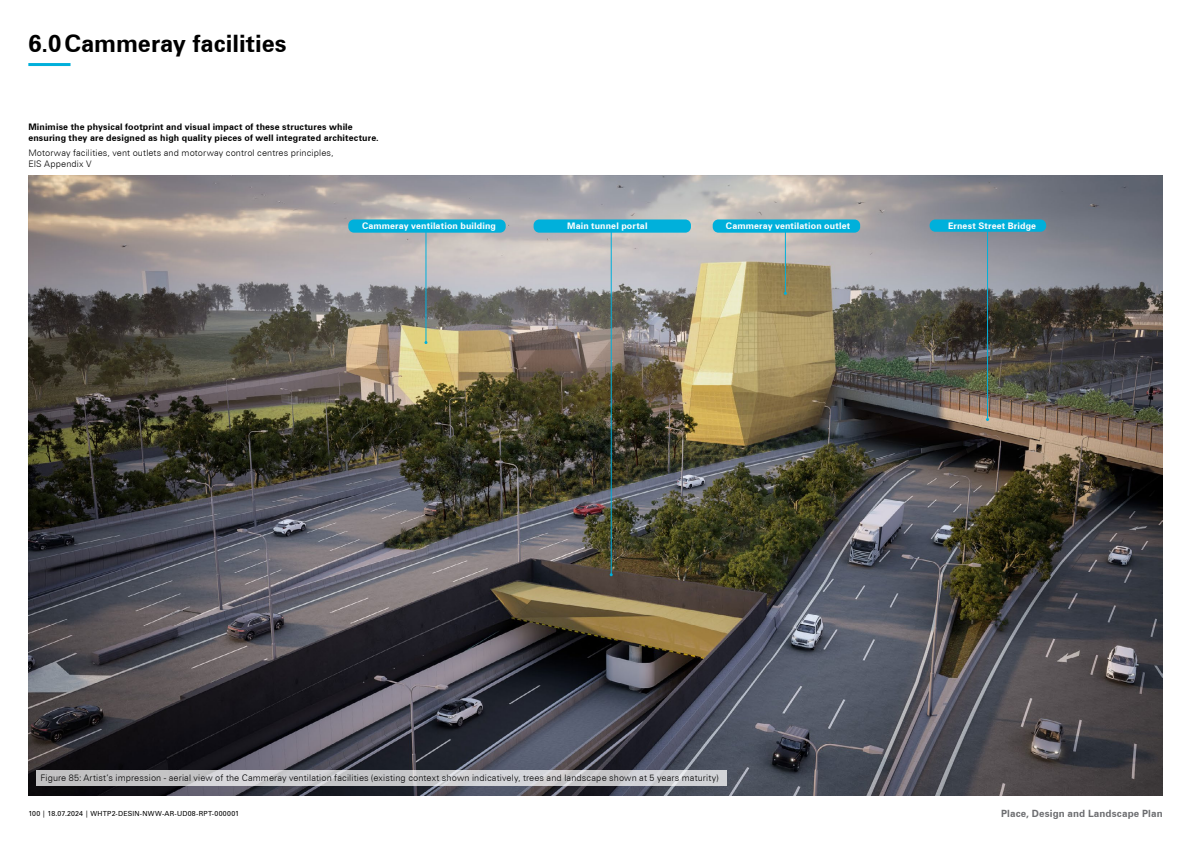
<style>
.page{position:relative;width:1191px;height:842px;background:#fff}
.page>*{position:absolute;margin:0;border:0;box-sizing:border-box;transform-origin:0 0}
.t1{font:700 24px "Zurich BT";color:#000}
.t2{font:700 10px "Zurich BT";letter-spacing:.01em;color:#6d6e71}
.DI___04___Body{font:300 9px/10.8px "Zurich BT";letter-spacing:.015em;color:#000}
.DI___04a___Body_Bold{font:700 9px/10.8px "Zurich BT";letter-spacing:.015em;color:#000}
.t3{font:700 9px "Zurich BT";letter-spacing:.015em;color:#fff}
.t4{font:7px "Zurich BT";letter-spacing:.03em;color:#000}
</style>
<div class="page">
<hr style="left:28px;top:63px;width:43px;height:3px;background:#00b0db">
<img style="left:28px;top:176px;width:1134px;height:619px">
<svg style="left:36px;top:770px;width:691px;height:15px;background:#cbccce"></svg>
<div style="left:712px;top:219px;width:148px;height:14px;background:#00b0db;border-radius:6px"></div>
<div style="left:348px;top:219px;width:158px;height:14px;background:#00b0db;border-radius:6px"></div>
<div style="left:533px;top:219px;width:158px;height:14px;background:#00b0db;border-radius:6px"></div>
<div style="left:929px;top:219px;width:117px;height:13px;background:#00b0db;border-radius:6px"></div>
<hr style="left:785px;top:232px;width:1px;height:61px;background:#00b0db">
<hr style="left:425px;top:232px;width:1px;height:111px;background:#00b0db">
<hr style="left:611px;top:232px;width:1px;height:343px;background:#00b0db">
<hr style="left:987px;top:231px;width:1px;height:188px;background:#00b0db">
<h1 class="t1" style="left:28px;top:28px;width:260px">6.0Cammeray facilities</h1>
<p class="DI___04a___Body_Bold" style="left:28px;top:121px;width:352px">Minimise the physical footprint and visual impact of these structures while ensuring they are designed as high quality pieces of well integrated architecture.</p>
<p class="DI___04___Body" style="left:28px;top:147px;width:307px">Motorway facilities, vent outlets and motorway control centres principles,<br>EIS Appendix V</p>
<p class="t3" style="left:362px;top:221px;width:135px">Cammeray ventilation building</p>
<p class="t3" style="left:567px;top:221px;width:82px">Main tunnel portal</p>
<p class="t3" style="left:726px;top:221px;width:126px">Cammeray ventilation outlet</p>
<p class="t3" style="left:948px;top:220px;width:90px">Ernest Street Bridge</p>
<p class="DI___04___Body" style="left:40px;top:773px;width:680px">Figure 85:Artist’s impression - aerial view of the Cammeray ventilation facilities (existing context shown indicatively, trees and landscape shown at 5 years maturity)</p>
<p class="t4" style="left:28px;top:809px;width:212px">100 | 18.07.2024 | WHTP2-DESIN-NWW-AR-UD08-RPT-000001</p>
<p class="t2" style="left:1001px;top:807px;width:163px">Place, Design and Landscape Plan</p>
</div>
